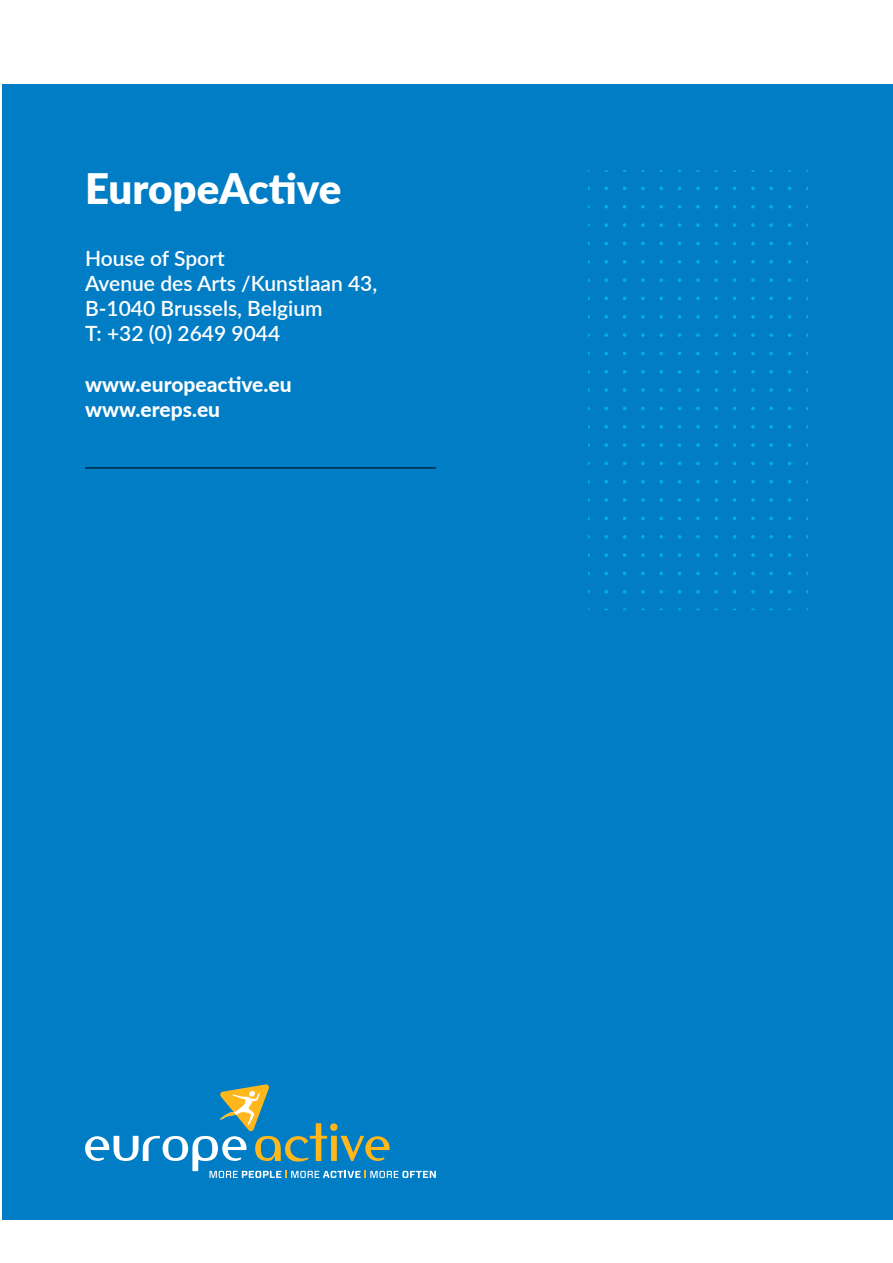
<style>
.page{position:relative;width:893px;height:1263px;background:#fff}
.page>*{position:absolute;margin:0;border:0;box-sizing:border-box;transform-origin:0 0}
.t1{font:900 42px "Lato";letter-spacing:-.005em;color:#fff}
.t2{font:600 21px/25.2px "Lato";color:#fff}
.t3{font:800 21px/25.2px "Lato";color:#fff}
</style>
<div class="page">
<div style="left:2px;top:84px;width:891px;height:1136px;background:#007dc5"></div>
<hr style="left:85px;top:468px;width:351px;height:1px;background:#000">
<svg style="left:641px;top:407px;width:4px;height:3px"></svg>
<svg style="left:696px;top:407px;width:4px;height:3px"></svg>
<svg style="left:751px;top:407px;width:4px;height:3px"></svg>
<svg style="left:604px;top:425px;width:4px;height:4px"></svg>
<svg style="left:641px;top:425px;width:4px;height:4px"></svg>
<svg style="left:659px;top:425px;width:4px;height:4px"></svg>
<svg style="left:696px;top:425px;width:4px;height:4px"></svg>
<svg style="left:714px;top:425px;width:4px;height:4px"></svg>
<svg style="left:751px;top:425px;width:4px;height:4px"></svg>
<svg style="left:769px;top:425px;width:4px;height:4px"></svg>
<svg style="left:604px;top:443px;width:4px;height:4px"></svg>
<svg style="left:623px;top:443px;width:3px;height:4px"></svg>
<svg style="left:641px;top:443px;width:4px;height:4px"></svg>
<svg style="left:659px;top:443px;width:4px;height:4px"></svg>
<svg style="left:678px;top:443px;width:3px;height:4px"></svg>
<svg style="left:696px;top:443px;width:4px;height:4px"></svg>
<svg style="left:714px;top:443px;width:4px;height:4px"></svg>
<svg style="left:733px;top:443px;width:3px;height:4px"></svg>
<svg style="left:751px;top:443px;width:4px;height:4px"></svg>
<svg style="left:769px;top:443px;width:4px;height:4px"></svg>
<svg style="left:788px;top:443px;width:3px;height:4px"></svg>
<svg style="left:641px;top:462px;width:4px;height:3px"></svg>
<svg style="left:696px;top:462px;width:4px;height:3px"></svg>
<svg style="left:751px;top:462px;width:4px;height:3px"></svg>
<svg style="left:604px;top:480px;width:4px;height:4px"></svg>
<svg style="left:641px;top:480px;width:4px;height:4px"></svg>
<svg style="left:659px;top:480px;width:4px;height:4px"></svg>
<svg style="left:696px;top:480px;width:4px;height:4px"></svg>
<svg style="left:714px;top:480px;width:4px;height:4px"></svg>
<svg style="left:751px;top:480px;width:4px;height:4px"></svg>
<svg style="left:769px;top:480px;width:4px;height:4px"></svg>
<svg style="left:604px;top:498px;width:4px;height:4px"></svg>
<svg style="left:623px;top:498px;width:3px;height:4px"></svg>
<svg style="left:641px;top:498px;width:4px;height:4px"></svg>
<svg style="left:659px;top:498px;width:4px;height:4px"></svg>
<svg style="left:678px;top:498px;width:3px;height:4px"></svg>
<svg style="left:696px;top:498px;width:4px;height:4px"></svg>
<svg style="left:714px;top:498px;width:4px;height:4px"></svg>
<svg style="left:733px;top:498px;width:3px;height:4px"></svg>
<svg style="left:751px;top:498px;width:4px;height:4px"></svg>
<svg style="left:769px;top:498px;width:4px;height:4px"></svg>
<svg style="left:788px;top:498px;width:3px;height:4px"></svg>
<svg style="left:641px;top:517px;width:4px;height:3px"></svg>
<svg style="left:696px;top:517px;width:4px;height:3px"></svg>
<svg style="left:751px;top:517px;width:4px;height:3px"></svg>
<svg style="left:604px;top:535px;width:4px;height:4px"></svg>
<svg style="left:641px;top:535px;width:4px;height:4px"></svg>
<svg style="left:659px;top:535px;width:4px;height:4px"></svg>
<svg style="left:696px;top:535px;width:4px;height:4px"></svg>
<svg style="left:714px;top:535px;width:4px;height:4px"></svg>
<svg style="left:751px;top:535px;width:4px;height:4px"></svg>
<svg style="left:769px;top:535px;width:4px;height:4px"></svg>
<svg style="left:604px;top:553px;width:4px;height:4px"></svg>
<svg style="left:623px;top:553px;width:3px;height:4px"></svg>
<svg style="left:641px;top:553px;width:4px;height:4px"></svg>
<svg style="left:659px;top:553px;width:4px;height:4px"></svg>
<svg style="left:678px;top:553px;width:3px;height:4px"></svg>
<svg style="left:696px;top:553px;width:4px;height:4px"></svg>
<svg style="left:714px;top:553px;width:4px;height:4px"></svg>
<svg style="left:733px;top:553px;width:3px;height:4px"></svg>
<svg style="left:751px;top:553px;width:4px;height:4px"></svg>
<svg style="left:769px;top:553px;width:4px;height:4px"></svg>
<svg style="left:788px;top:553px;width:3px;height:4px"></svg>
<svg style="left:641px;top:572px;width:4px;height:3px"></svg>
<svg style="left:696px;top:572px;width:4px;height:3px"></svg>
<svg style="left:751px;top:572px;width:4px;height:3px"></svg>
<svg style="left:604px;top:590px;width:4px;height:4px"></svg>
<svg style="left:641px;top:590px;width:4px;height:4px"></svg>
<svg style="left:659px;top:590px;width:4px;height:4px"></svg>
<svg style="left:696px;top:590px;width:4px;height:4px"></svg>
<svg style="left:714px;top:590px;width:4px;height:4px"></svg>
<svg style="left:751px;top:590px;width:4px;height:4px"></svg>
<svg style="left:769px;top:590px;width:4px;height:4px"></svg>
<svg style="left:641px;top:187px;width:4px;height:3px"></svg>
<svg style="left:696px;top:187px;width:4px;height:3px"></svg>
<svg style="left:751px;top:187px;width:4px;height:3px"></svg>
<svg style="left:604px;top:205px;width:4px;height:4px"></svg>
<svg style="left:641px;top:205px;width:4px;height:4px"></svg>
<svg style="left:659px;top:205px;width:4px;height:4px"></svg>
<svg style="left:696px;top:205px;width:4px;height:4px"></svg>
<svg style="left:714px;top:205px;width:4px;height:4px"></svg>
<svg style="left:751px;top:205px;width:4px;height:4px"></svg>
<svg style="left:769px;top:205px;width:4px;height:4px"></svg>
<svg style="left:604px;top:223px;width:4px;height:4px"></svg>
<svg style="left:623px;top:223px;width:3px;height:4px"></svg>
<svg style="left:641px;top:223px;width:4px;height:4px"></svg>
<svg style="left:659px;top:223px;width:4px;height:4px"></svg>
<svg style="left:678px;top:223px;width:3px;height:4px"></svg>
<svg style="left:696px;top:223px;width:4px;height:4px"></svg>
<svg style="left:714px;top:223px;width:4px;height:4px"></svg>
<svg style="left:733px;top:223px;width:3px;height:4px"></svg>
<svg style="left:751px;top:223px;width:4px;height:4px"></svg>
<svg style="left:769px;top:223px;width:4px;height:4px"></svg>
<svg style="left:788px;top:223px;width:3px;height:4px"></svg>
<svg style="left:641px;top:242px;width:4px;height:3px"></svg>
<svg style="left:696px;top:242px;width:4px;height:3px"></svg>
<svg style="left:751px;top:242px;width:4px;height:3px"></svg>
<svg style="left:604px;top:260px;width:4px;height:4px"></svg>
<svg style="left:641px;top:260px;width:4px;height:4px"></svg>
<svg style="left:659px;top:260px;width:4px;height:4px"></svg>
<svg style="left:696px;top:260px;width:4px;height:4px"></svg>
<svg style="left:714px;top:260px;width:4px;height:4px"></svg>
<svg style="left:751px;top:260px;width:4px;height:4px"></svg>
<svg style="left:769px;top:260px;width:4px;height:4px"></svg>
<svg style="left:604px;top:278px;width:4px;height:4px"></svg>
<svg style="left:623px;top:278px;width:3px;height:4px"></svg>
<svg style="left:641px;top:278px;width:4px;height:4px"></svg>
<svg style="left:659px;top:278px;width:4px;height:4px"></svg>
<svg style="left:678px;top:278px;width:3px;height:4px"></svg>
<svg style="left:696px;top:278px;width:4px;height:4px"></svg>
<svg style="left:714px;top:278px;width:4px;height:4px"></svg>
<svg style="left:733px;top:278px;width:3px;height:4px"></svg>
<svg style="left:751px;top:278px;width:4px;height:4px"></svg>
<svg style="left:769px;top:278px;width:4px;height:4px"></svg>
<svg style="left:788px;top:278px;width:3px;height:4px"></svg>
<svg style="left:641px;top:297px;width:4px;height:3px"></svg>
<svg style="left:696px;top:297px;width:4px;height:3px"></svg>
<svg style="left:751px;top:297px;width:4px;height:3px"></svg>
<svg style="left:604px;top:315px;width:4px;height:4px"></svg>
<svg style="left:641px;top:315px;width:4px;height:4px"></svg>
<svg style="left:659px;top:315px;width:4px;height:4px"></svg>
<svg style="left:696px;top:315px;width:4px;height:4px"></svg>
<svg style="left:714px;top:315px;width:4px;height:4px"></svg>
<svg style="left:751px;top:315px;width:4px;height:4px"></svg>
<svg style="left:769px;top:315px;width:4px;height:4px"></svg>
<svg style="left:604px;top:333px;width:4px;height:4px"></svg>
<svg style="left:623px;top:333px;width:3px;height:4px"></svg>
<svg style="left:641px;top:333px;width:4px;height:4px"></svg>
<svg style="left:659px;top:333px;width:4px;height:4px"></svg>
<svg style="left:678px;top:333px;width:3px;height:4px"></svg>
<svg style="left:696px;top:333px;width:4px;height:4px"></svg>
<svg style="left:714px;top:333px;width:4px;height:4px"></svg>
<svg style="left:733px;top:333px;width:3px;height:4px"></svg>
<svg style="left:751px;top:333px;width:4px;height:4px"></svg>
<svg style="left:769px;top:333px;width:4px;height:4px"></svg>
<svg style="left:788px;top:333px;width:3px;height:4px"></svg>
<svg style="left:641px;top:352px;width:4px;height:3px"></svg>
<svg style="left:696px;top:352px;width:4px;height:3px"></svg>
<svg style="left:751px;top:352px;width:4px;height:3px"></svg>
<svg style="left:604px;top:370px;width:4px;height:4px"></svg>
<svg style="left:641px;top:370px;width:4px;height:4px"></svg>
<svg style="left:659px;top:370px;width:4px;height:4px"></svg>
<svg style="left:696px;top:370px;width:4px;height:4px"></svg>
<svg style="left:714px;top:370px;width:4px;height:4px"></svg>
<svg style="left:751px;top:370px;width:4px;height:4px"></svg>
<svg style="left:769px;top:370px;width:4px;height:4px"></svg>
<svg style="left:604px;top:388px;width:4px;height:4px"></svg>
<svg style="left:623px;top:388px;width:3px;height:4px"></svg>
<svg style="left:641px;top:388px;width:4px;height:4px"></svg>
<svg style="left:659px;top:388px;width:4px;height:4px"></svg>
<svg style="left:678px;top:388px;width:3px;height:4px"></svg>
<svg style="left:696px;top:388px;width:4px;height:4px"></svg>
<svg style="left:714px;top:388px;width:4px;height:4px"></svg>
<svg style="left:733px;top:388px;width:3px;height:4px"></svg>
<svg style="left:751px;top:388px;width:4px;height:4px"></svg>
<svg style="left:769px;top:388px;width:4px;height:4px"></svg>
<svg style="left:788px;top:388px;width:3px;height:4px"></svg>
<svg style="left:85px;top:1084px;width:351px;height:94px"></svg>
<h1 class="t1" style="left:85px;top:157px;width:258px">EuropeActive</h1>
<p class="t2" style="left:85px;top:245px;width:294px">House of Sport<br>Avenue des Arts /Kunstlaan 43,<br>B-1040 Brussels, Belgium<br>T: +32 (0) 2649 9044</p>
<p class="t3" style="left:85px;top:371px;width:208px">www.europeactive.eu www.ereps.eu</p>
</div>
